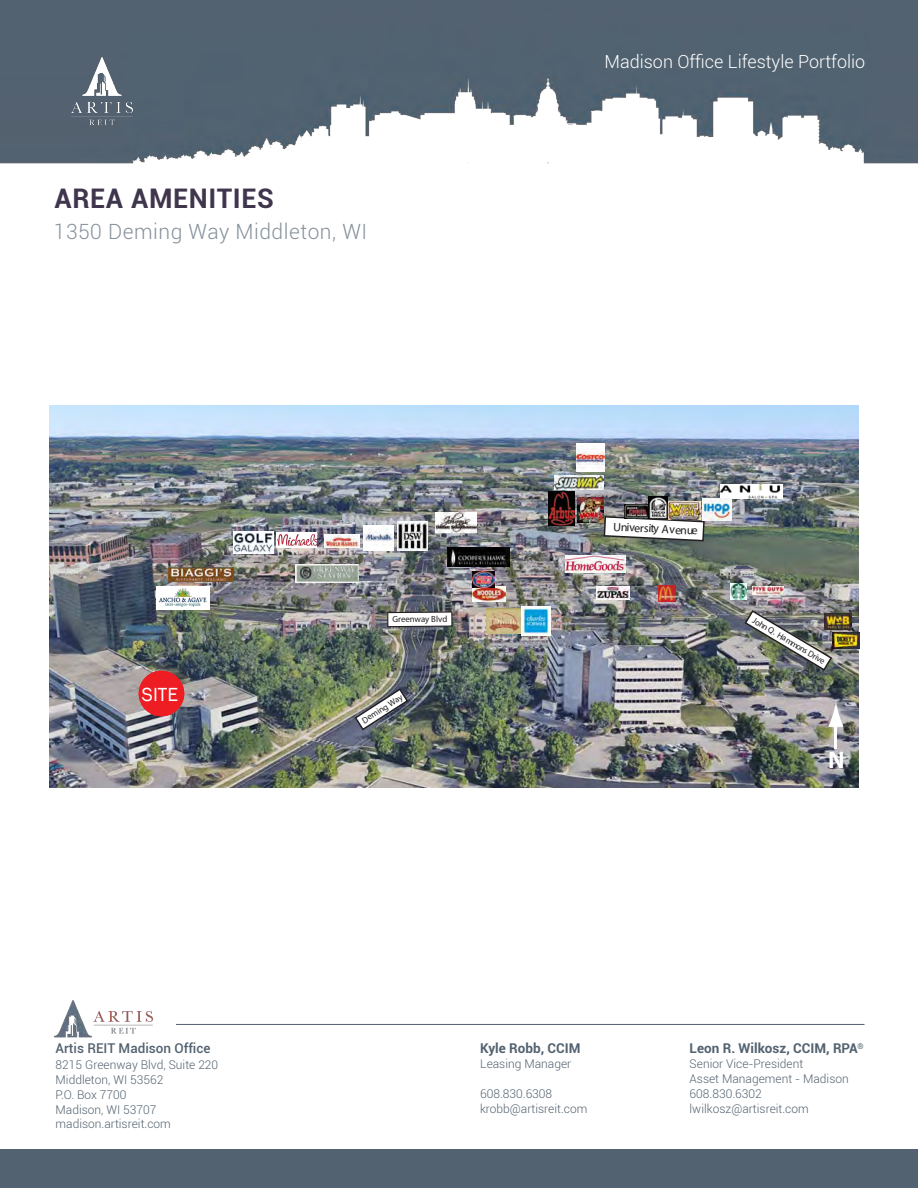
<style>
.page{position:relative;width:918px;height:1188px;background:#fff}
.page>*{position:absolute;margin:0;border:0;box-sizing:border-box;transform-origin:0 0}
.titile{font:700 27px "Roboto";letter-spacing:.025em;color:#3f364d}
.t1{font:700 24px "Myriad Pro";color:#fff}
.sub{font:300 21px "Roboto";letter-spacing:.025em;color:#87919b}
.t2{font:19.5px "Franklin Gothic";color:#fff}
.t3{font:300 18px "Roboto";color:#fff}
.t4{font:700 13.5px "Roboto";color:#536270}
.t5{font:500 13.5px "Roboto";color:#536270}
.t6{font:300 12px/14.9px "Roboto";color:#536270}
.t7{font:12px "Myriad Pro";color:#231f20}
.t8{font:8.85px "Myriad Pro";color:#231f20}
.t9{font:8.7px "Myriad Pro";color:#231f20}
</style>
<div class="page">
<div style="left:0;top:1149px;width:918px;height:39px;background:#536270"></div>
<img style="left:0;top:0;width:918px;height:164px">
<img style="left:68px;top:54px;width:68px;height:73px">
<img style="left:54px;top:1000px;width:99px;height:38px">
<hr style="left:176px;top:1024px;width:689px;height:1px;background:#536270">
<img style="left:49px;top:405px;width:809px;height:383px">
<hr style="left:834px;top:722px;width:3px;height:27px;background:#fff">
<svg style="left:828px;top:701px;width:15px;height:26px"></svg>
<img style="left:658px;top:586px;width:17px;height:16px">
<img style="left:296px;top:564px;width:63px;height:18px">
<img style="left:436px;top:512px;width:40px;height:20px">
<img style="left:578px;top:497px;width:26px;height:26px">
<img style="left:555px;top:475px;width:49px;height:14px">
<img style="left:549px;top:492px;width:26px;height:34px">
<img style="left:577px;top:444px;width:28px;height:28px">
<svg style="left:387px;top:611px;width:66px;height:16px"></svg>
<img style="left:745px;top:610px;width:87px;height:61px">
<svg style="left:604px;top:516px;width:101px;height:25px"></svg>
<img style="left:397px;top:521px;width:30px;height:30px">
<img style="left:325px;top:535px;width:35px;height:13px">
<svg style="left:276px;top:533px;width:41px;height:15px"></svg>
<img style="left:277px;top:534px;width:41px;height:11px">
<img style="left:364px;top:525px;width:29px;height:26px">
<svg style="left:355px;top:688px;width:53px;height:42px"></svg>
<img style="left:720px;top:484px;width:62px;height:15px">
<img style="left:624px;top:504px;width:25px;height:14px">
<img style="left:649px;top:496px;width:18px;height:22px">
<img style="left:668px;top:501px;width:33px;height:19px">
<img style="left:486px;top:608px;width:36px;height:25px">
<img style="left:169px;top:555px;width:65px;height:39px">
<div style="left:157px;top:586px;width:53px;height:23px;background:#fff"></div>
<img style="left:159px;top:588px;width:48px;height:19px">
<img style="left:472px;top:587px;width:34px;height:14px">
<img style="left:730px;top:584px;width:17px;height:15px">
<img style="left:753px;top:587px;width:30px;height:8px">
<img style="left:824px;top:613px;width:27px;height:16px">
<img style="left:832px;top:632px;width:28px;height:16px">
<img style="left:596px;top:587px;width:33px;height:12px">
<img style="left:472px;top:572px;width:22px;height:16px">
<img style="left:522px;top:607px;width:29px;height:29px">
<img style="left:702px;top:499px;width:29px;height:21px">
<img style="left:234px;top:532px;width:39px;height:21px">
<img style="left:448px;top:548px;width:61px;height:19px">
<img style="left:565px;top:556px;width:60px;height:17px">
<div style="left:139px;top:671px;width:45px;height:45px;background:#ee1d23;border-radius:50%"></div>
<p class="titile" style="left:55px;top:180px;width:221px">AREA AMENITIES</p>
<p class="sub" style="left:54px;top:217px;width:315px">1350 Deming Way Middleton, WI</p>
<h3 class="t3" style="left:604px;top:49px;width:262px">Madison Office Lifestyle Portfolio</h3>
<p class="t7" style="left:614px;top:519px;width:86px;rotate:3deg">University Avenue</p>
<p class="t8" style="left:392px;top:614px;width:57px;rotate:-1deg">Greenway Blvd</p>
<p class="t9" style="left:756px;top:615px;width:84px;rotate:31deg">John Q. Hammons Drive</p>
<p class="t2" style="left:142px;top:682px;width:38px">SITE</p>
<p class="t5" style="left:56px;top:1039px;width:156px">Artis REIT Madison Office</p>
<p class="t6" style="left:56px;top:1057px;width:164px">8215 Greenway Blvd, Suite 220<br>Middleton, WI 53562<br>P.O. Box 7700<br>Madison, WI 53707 madison.artisreit.com</p>
<p class="t9" style="left:360px;top:717px;width:48px;rotate:-33deg">Deming Way</p>
<h2 class="t1" style="left:828px;top:745px;width:18px">N</h2>
<p class="t4" style="left:480px;top:1039px;width:102px">Kyle Robb, CCIM</p>
<p class="t6" style="left:480px;top:1056px;width:93px">Leasing Manager</p>
<p class="t6" style="left:480px;top:1086px;width:109px">608.830.6308 krobb@artisreit.com</p>
<p class="t4" style="left:690px;top:1039px;width:176px">Leon R. Wilkosz, CCIM, RPA<sup>®</sup></p>
<p class="t6" style="left:690px;top:1056px;width:161px">Senior Vice-President<br>Asset Management - Madison<br>608.830.6302 lwilkosz@artisreit.com</p>
</div>
